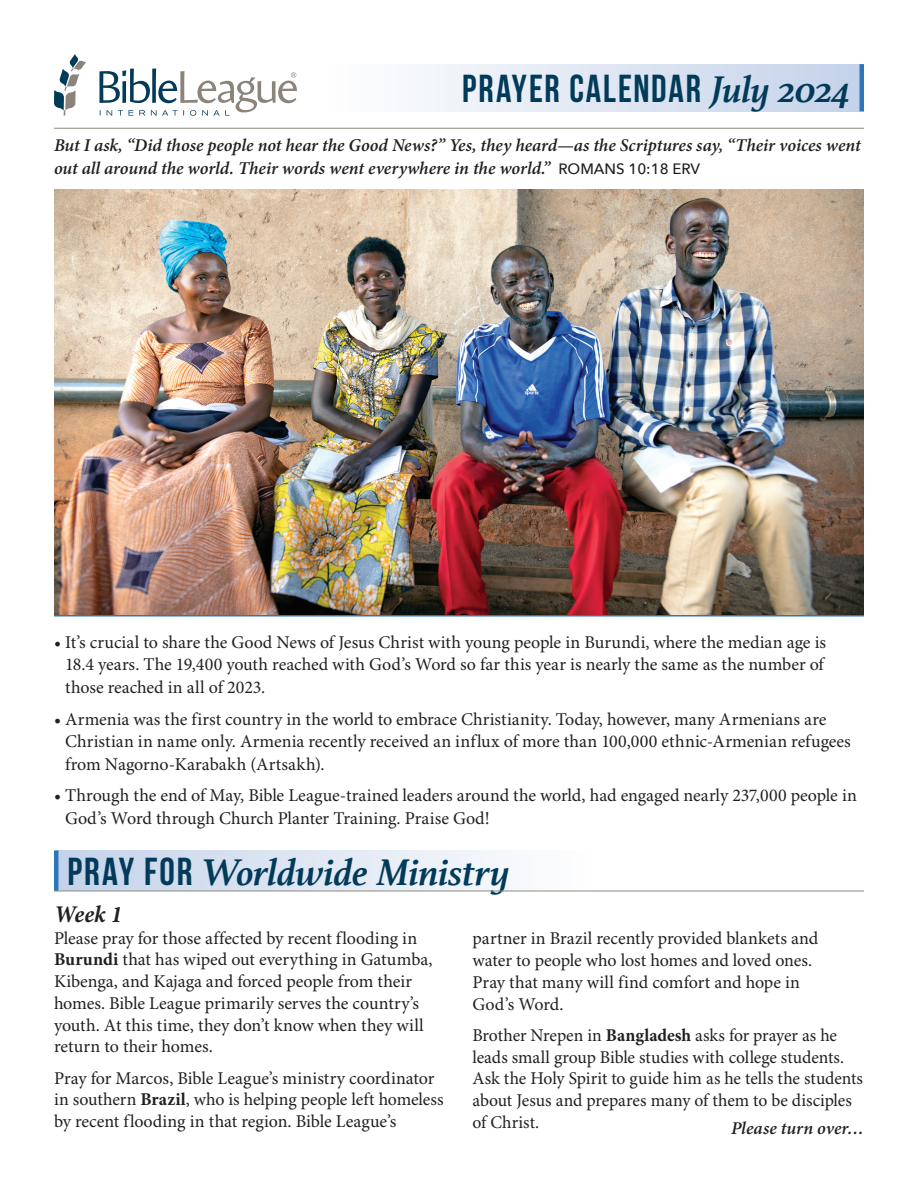
<style>
.page{position:relative;width:918px;height:1188px;background:#fff}
.page>*{position:absolute;margin:0;border:0;box-sizing:border-box;transform-origin:0 0}
.PC_NEW_TITLES{font:italic 700 39px "Athelas";letter-spacing:-.01em;color:#023b5a}
.PC_NEW_TITLES-2{font:700 39px "Bebas Neue";letter-spacing:.05em;color:#023b5a}
.PC_WEEK{font:italic 700 24px "Minion Pro";color:#231f20}
.PC_INFO___PRAYERS{font:18px/21.8px "Minion Pro";color:#231f20}
.PC_VERSE{font:italic 600 18px/22.5px "Minion Pro";letter-spacing:-.005em;color:#231f20}
.PC_PG_TURN{font:italic 600 18px "Minion Pro";letter-spacing:.005em;color:#231f20}
.s1{font-family:"Athelas";font-style:italic}
.s2{font-family:"Avenir Next";font-weight:500;font-style:normal;font-size:15px}
.s3{font-family:"Bebas Neue";font-style:normal}
.s4{font-weight:700}
</style>
<div class="page">
<div style="left:324px;top:64px;width:540px;height:47px;background:linear-gradient(to right,#fefefe,#c4d2e9)"></div>
<div style="left:54px;top:850px;width:540px;height:41px;background:linear-gradient(to right,#c3d1e9,#fff)"></div>
<hr style="left:54px;top:128px;width:810px;height:1px;background:#8d8b7c">
<svg style="left:54px;top:614px;width:810px;height:3px"></svg>
<div style="left:859px;top:64px;width:5px;height:47px;background:#2e76bc"></div>
<hr style="left:54px;top:850px;width:4px;height:41px;background:#2e76bc">
<hr style="left:54px;top:891px;width:810px;height:1px;background:#8d8b7c">
<svg style="left:54px;top:54px;width:32px;height:62px"></svg>
<svg style="left:99px;top:68px;width:198px;height:48px"></svg>
<img style="left:54px;top:189px;width:810px;height:425px">
<p class="PC_NEW_TITLES-2" style="left:462px;top:67px;width:390px">PRAYER CALENDAR <span class="s1">July 2024</span></p>
<p class="PC_VERSE" style="left:54px;top:134px;width:808px">But I ask, “Did those people not hear the Good News?” Yes, they heard—as the Scriptures say, “Their voices went out all around the world. Their words went everywhere in the world.” <span class="s2">ROMANS 10:18 ERV</span></p>
<p class="PC_INFO___PRAYERS" style="left:65px;top:631px;width:763px;line-height:22.5px;text-indent:-11px">• It’s crucial to share the Good News of Jesus Christ with young people in Burundi, where the median age is<br>18.4 years. The 19,400 youth reached with God’s Word so far this year is nearly the same as the number of those reached in all of 2023.</p>
<p class="PC_INFO___PRAYERS" style="left:65px;top:708px;width:787px;line-height:22.5px;text-indent:-11px">• Armenia was the first country in the world to embrace Christianity. Today, however, many Armenians are<br>Christian in name only. Armenia recently received an influx of more than 100,000 ethnic-Armenian refugees from Nagorno-Karabakh (Artsakh).</p>
<p class="PC_INFO___PRAYERS" style="left:65px;top:785px;width:793px;line-height:22.5px;text-indent:-11px">• Through the end of May, Bible League-trained leaders around the world, had engaged nearly 237,000 people in<br>God’s Word through Church Planter Training. Praise God!</p>
<p class="PC_NEW_TITLES" style="left:68px;top:841px;width:444px"><span class="s3">PRAY FOR</span> Worldwide Ministry</p>
<p class="PC_WEEK" style="left:54px;top:897px;width:70px">Week 1</p>
<p class="PC_INFO___PRAYERS" style="left:54px;top:928px;width:380px">Please pray for those affected by recent flooding in <span class="s4">Burundi</span> that has wiped out everything in Gatumba, Kibenga, and Kajaga and forced people from their homes. Bible League primarily serves the country’s youth. At this time, they don’t know when they will return to their homes.</p>
<p class="PC_INFO___PRAYERS" style="left:54px;top:1068px;width:391px">Pray for Marcos, Bible League’s ministry coordinator in southern <span class="s4">Brazil</span>, who is helping people left homeless by recent flooding in that region. Bible League’s</p>
<p class="PC_INFO___PRAYERS" style="left:472px;top:929px;width:347px">partner in Brazil recently provided blankets and water to people who lost homes and loved ones.<br>Pray that many will find comfort and hope in God’s Word.</p>
<p class="PC_INFO___PRAYERS" style="left:472px;top:1025px;width:392px">Brother Nrepen in <span class="s4">Bangladesh</span> asks for prayer as he leads small group Bible studies with college students.<br>Ask the Holy Spirit to guide him as he tells the students about Jesus and prepares many of them to be disciples of Christ.</p>
<p class="PC_PG_TURN" style="left:731px;top:1116px;width:134px">Please turn over…</p>
</div>
